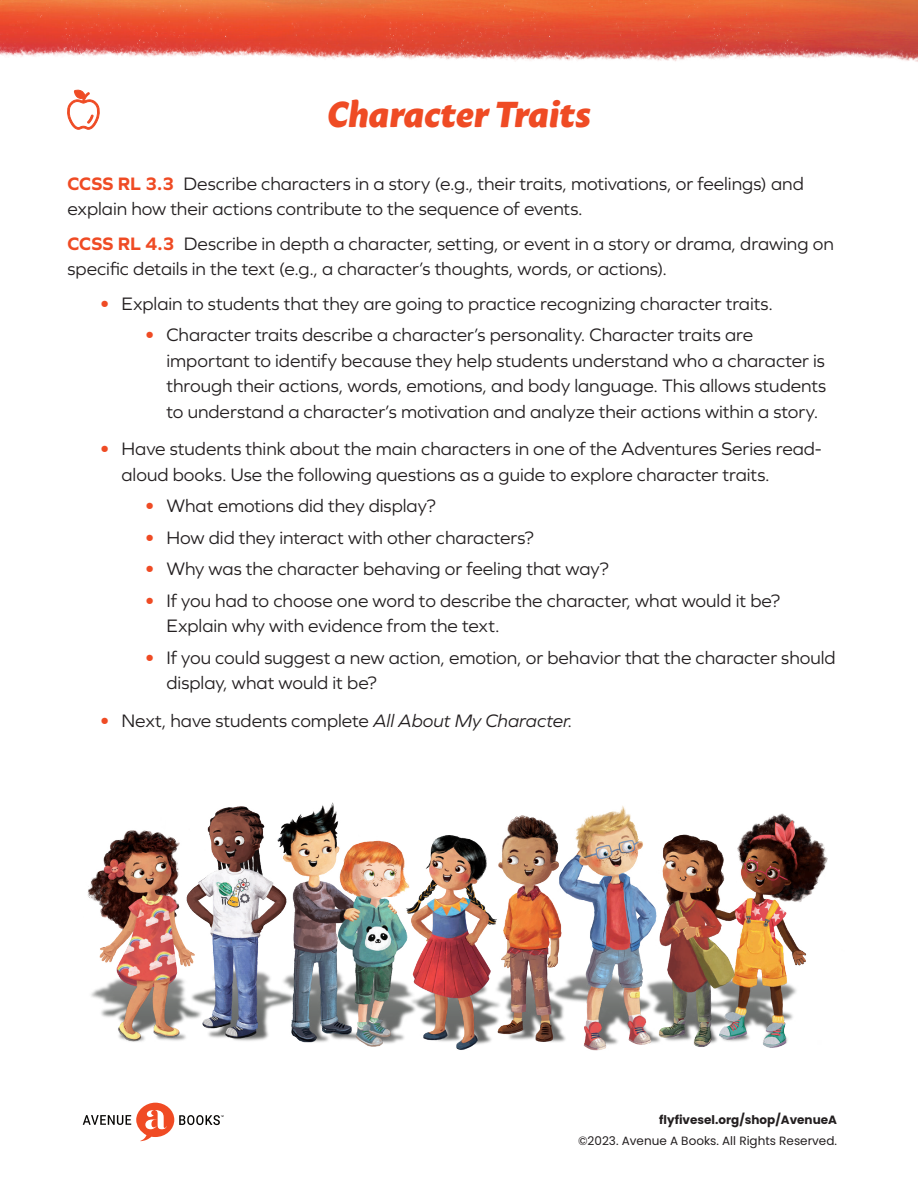
<style>
.page{position:relative;width:918px;height:1188px;background:#fff}
.page>*{position:absolute;margin:0;border:0;box-sizing:border-box;transform-origin:0 0}
.t1{font:italic 800 36px "Macho";letter-spacing:-.005em;color:#ef4b24}
.t2{font:18.75px/25.5px "Graphie";color:#231f20}
.t3{font:12px "Poppins";color:#231f20}
.t4{font:700 12px "Poppins";color:#231f20}
.s1{font-weight:700;color:#ef4b24}
.s2{font-size:22.5px;color:#ef4b24}
.s3{font-style:italic}
</style>
<div class="page">
<svg style="left:83px;top:1103px;width:141px;height:38px"></svg>
<img style="left:0;top:0;width:918px;height:62px">
<svg style="left:67px;top:90px;width:33px;height:39px"></svg>
<img style="left:87px;top:802px;width:741px;height:249px">
<h1 class="t1" style="left:327px;top:100px;width:265px">Character Traits</h1>
<p class="t2" style="left:67px;top:172px;width:738px"><span class="s1">CCSS RL 3.3</span> Describe characters in a story (e.g., their traits, motivations, or feelings) and explain how their actions contribute to the sequence of events.</p>
<p class="t2" style="left:68px;top:232px;width:768px"><span class="s1">CCSS RL 4.3</span> Describe in depth a character, setting, or event in a story or drama, drawing on specific details in the text (e.g., a character’s thoughts, words, or actions).</p>
<p class="t2" style="left:99px;top:292px;width:676px"><span class="s2">•</span> Explain to students that they are going to practice recognizing character traits.</p>
<p class="t2" style="left:166px;top:324px;width:661px;text-indent:-22px"><span class="s2">•</span> Character traits describe a character’s personality. Character traits are important to identify because they help students understand who a character is through their actions, words, emotions, and body language. This allows students to understand a character’s motivation and analyze their actions within a story.</p>
<p class="t2" style="left:122px;top:438px;width:702px;text-indent:-22px"><span class="s2">•</span> Have students think about the main characters in one of the Adventures Series read&shy;aloud books. Use the following questions as a guide to explore character traits.</p>
<p class="t2" style="left:144px;top:495px;width:293px"><span class="s2">•</span> What emotions did they display?</p>
<p class="t2" style="left:144px;top:526px;width:391px"><span class="s2">•</span> How did they interact with other characters?</p>
<p class="t2" style="left:144px;top:558px;width:466px"><span class="s2">•</span> Why was the character behaving or feeling that way?</p>
<p class="t2" style="left:166px;top:589px;width:615px;text-indent:-22px"><span class="s2">•</span> If you had to choose one word to describe the character, what would it be?<br>Explain why with evidence from the text.</p>
<p class="t2" style="left:166px;top:646px;width:671px;text-indent:-22px"><span class="s2">•</span> If you could suggest a new action, emotion, or behavior that the character should display, what would it be?</p>
<p class="t2" style="left:99px;top:709px;width:475px"><span class="s2">•</span> Next, have students complete <span class="s3">All About My Character</span>.</p>
<p class="t4" style="left:659px;top:1113px;width:179px">flyfivesel.org/shop/AvenueA</p>
<p class="t3" style="left:578px;top:1136px;width:260px">©2023. Avenue A Books. All Rights Reserved.</p>
</div>
